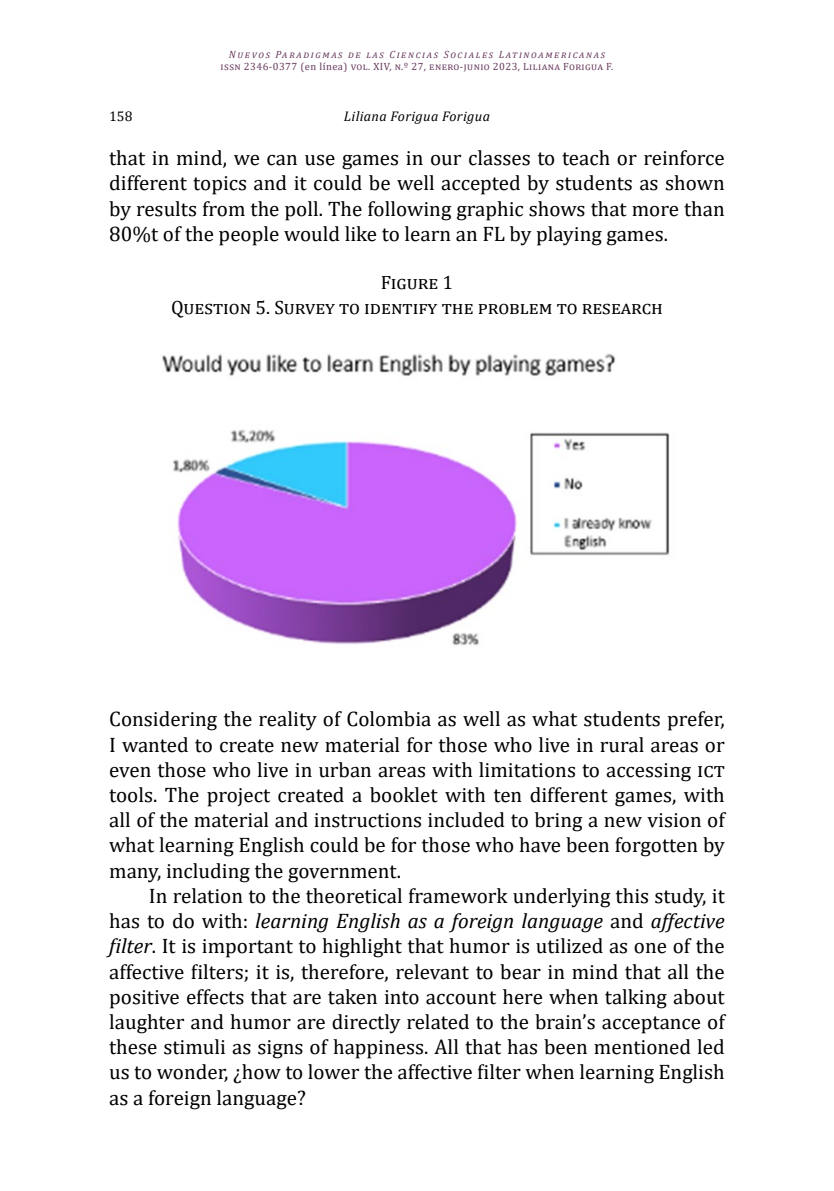
<style>
.page{position:relative;width:834px;height:1191px;background:#fff}
.page>*{position:absolute;margin:0;border:0;box-sizing:border-box;transform-origin:0 0}
.t1{font:21px/25.2px "Cambria";color:#000;text-align:justify}
.t2{font:19.25px/25.2px "Cambria";letter-spacing:.055em;color:#000;text-align:center}
.t3{font:italic 14px "Cambria";letter-spacing:.025em;color:#000}
.t4{font:14px "Cambria";color:#000}
.t5{font:10.5px "Cambria";letter-spacing:.04em;color:#693c5e}
.t6{font:italic 10.5px "Cambria";letter-spacing:.15em;color:#693c5e}
.s1{font-style:italic}
</style>
<div class="page">
<img style="left:162px;top:354px;width:508px;height:292px">
<p class="t6" style="left:229px;top:47px;width:378px">Nuevos Paradigmas de las Ciencias Sociales Latinoamericanas</p>
<p class="t5" style="left:220px;top:61px;width:394px">issn 2346-0377 (en línea) vol. XIV, n.º 27, enero-junio 2023, Liliana Forigua F.</p>
<p class="t4" style="left:109px;top:108px;width:25px">158</p>
<p class="t3" style="left:344px;top:107px;width:148px">Liliana Forigua Forigua</p>
<p class="t1" style="left:109px;top:145px;width:617px">that in mind, we can use games in our classes to teach or reinforce different topics and it could be well accepted by students as shown by results from the poll. The following graphic shows that more than 80%t of the people would like to learn an FL by playing games.</p>
<p class="t2" style="left:171px;top:270px;width:493px">Figure 1<br>Question 5. Survey to identify the problem to research</p>
<p class="t1" style="left:109px;top:706px;width:617px">Considering the reality of Colombia as well as what students prefer, I wanted to create new material for those who live in rural areas or even those who live in urban areas with limitations to accessing ict tools. The project created a booklet with ten different games, with all of the material and instructions included to bring a new vision of what learning English could be for those who have been forgotten by many, including the government.</p>
<p class="t1" style="left:109px;top:883px;width:617px;text-indent:40px">In relation to the theoretical framework underlying this study, it has to do with: <span class="s1">learning English as a foreign language</span> and <span class="s1">affective filter</span>. It is important to highlight that humor is utilized as one of the affective filters; it is, therefore, relevant to bear in mind that all the positive effects that are taken into account here when talking about laughter and humor are directly related to the brain’s acceptance of these stimuli as signs of happiness. All that has been mentioned led us to wonder, ¿how to lower the affective filter when learning English as a foreign language?</p>
</div>
